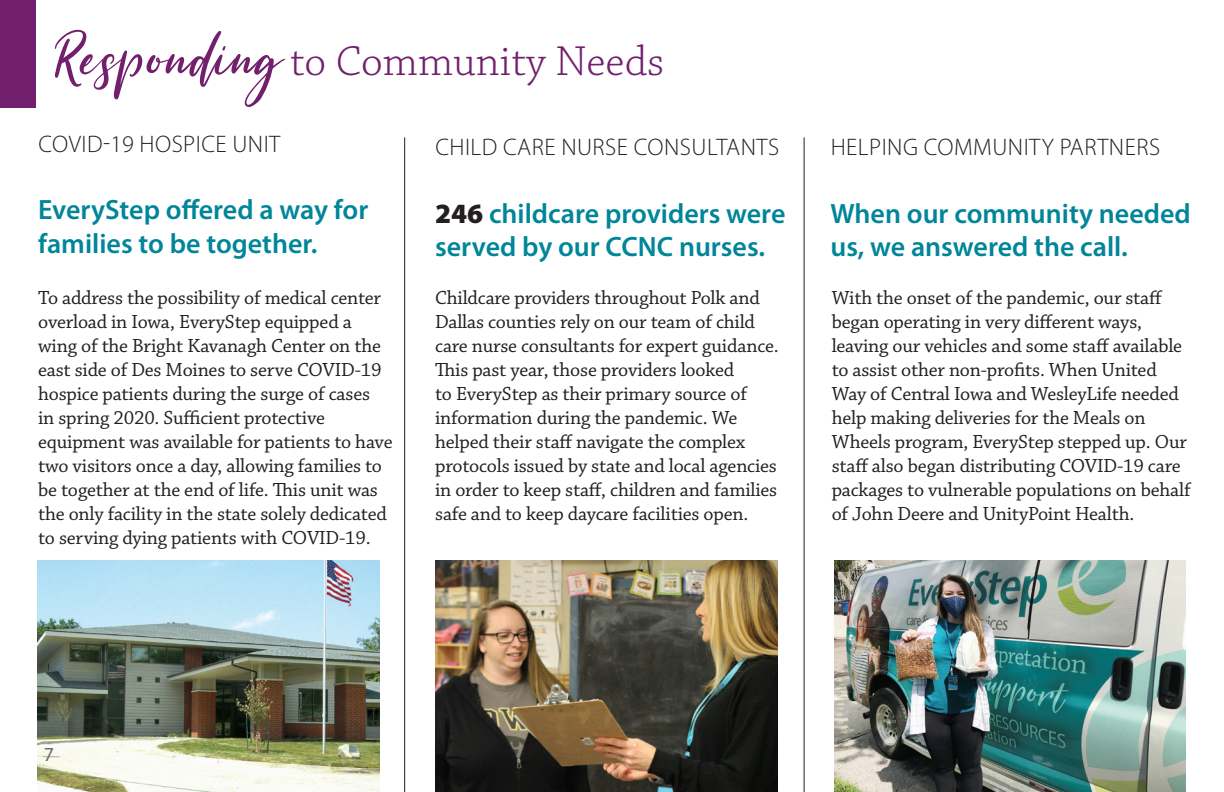
<style>
.page{position:relative;width:1224px;height:792px;background:#fff}
.page>*{position:absolute;margin:0;border:0;box-sizing:border-box;transform-origin:0 0}
.t1{font:300 44px "Chaparral Pro";color:#72206d}
.t2{font:600 28px/33.6px "Myriad Pro";color:#008599}
.t3{font:300 24px "Myriad Pro";letter-spacing:.02em;color:#231f20}
.t4{font:20px/24px "Chaparral Pro";letter-spacing:-.01em;color:#231f20}
.t5{font:20px "Myriad Pro";color:#6c6d70}
.s1{font-family:"Summer Festival Alt";font-weight:400;font-size:80px}
.s2{font-weight:900;color:#231f20}
</style>
<div class="page">
<img style="left:834px;top:560px;width:352px;height:232px">
<div style="left:0;top:0;width:36px;height:108px;background:#72206d"></div>
<hr style="left:404px;top:137px;width:1px;height:655px;background:#231f20">
<hr style="left:804px;top:137px;width:1px;height:655px;background:#231f20">
<img style="left:435px;top:560px;width:343px;height:232px">
<img style="left:37px;top:560px;width:343px;height:232px">
<p class="t1" style="left:57px;top:37px;width:609px"><span class="s1">Responding</span> to Community Needs</p>
<p class="t3" style="left:38px;top:130px;width:244px">COVID-19 HOSPICE UNIT</p>
<p class="t2" style="left:38px;top:192px;width:332px">EveryStep offered a way for families to be together.</p>
<p class="t3" style="left:435px;top:133px;width:345px">CHILD CARE NURSE CONSULTANTS</p>
<p class="t2" style="left:435px;top:196px;width:352px"><span class="s2">246</span> childcare providers were served by our CCNC nurses.</p>
<p class="t4" style="left:38px;top:286px;width:356px">To address the possibility of medical center overload in Iowa, EveryStep equipped a wing of the Bright Kavanagh Center on the east side of Des Moines to serve COVID-19 hospice patients during the surge of cases<br>in spring 2020. Sufficient protective equipment was available for patients to have two visitors once a day, allowing families to be together at the end of life. This unit was the only facility in the state solely dedicated to serving dying patients with COVID-19.</p>
<p class="t4" style="left:435px;top:286px;width:345px">Childcare providers throughout Polk and Dallas counties rely on our team of child care nurse consultants for expert guidance.<br>This past year, those providers looked<br>to EveryStep as their primary source of information during the pandemic. We helped their staff navigate the complex protocols issued by state and local agencies in order to keep staff, children and families safe and to keep daycare facilities open.</p>
<p class="t3" style="left:831px;top:133px;width:331px">HELPING COMMUNITY PARTNERS</p>
<p class="t2" style="left:830px;top:196px;width:362px">When our community needed us, we answered the call.</p>
<p class="t4" style="left:832px;top:286px;width:361px">With the onset of the pandemic, our staff began operating in very different ways, leaving our vehicles and some staff available to assist other non-profits. When United Way of Central Iowa and WesleyLife needed help making deliveries for the Meals on Wheels program, EveryStep stepped up. Our staff also began distributing COVID-19 care packages to vulnerable populations on behalf of John Deere and UnityPoint Health.</p>
<p class="t5" style="left:44px;top:742px;width:12px">7</p>
</div>
